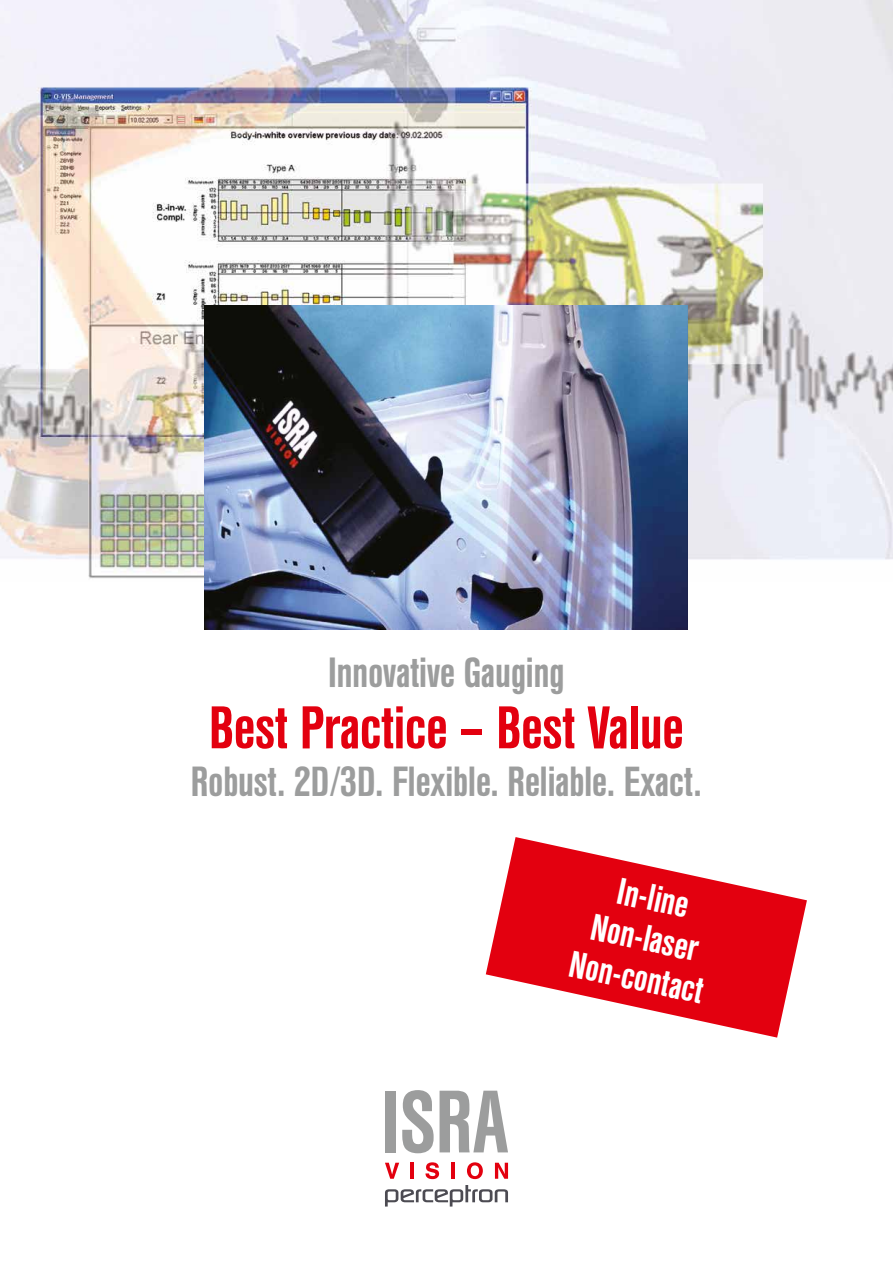
<style>
.page{position:relative;width:893px;height:1263px;background:#fff}
.page>*{position:absolute;margin:0;border:0;box-sizing:border-box;transform-origin:0 0}
.t1{font:500 60px "Helvetica Con BQ";color:#e3000f}
.t2{font:500 42px "Helvetica Con BQ";color:#9c9d9d}
.t3{font:500 37.35px/40.5px "Helvetica Con BQ";color:#fff;text-align:center}
</style>
<div class="page">
<img style="left:0;top:0;width:892px;height:581px">
<svg style="left:486px;top:837px;width:321px;height:200px;fill:#e3000f"></svg>
<img style="left:204px;top:305px;width:483px;height:324px">
<svg style="left:385px;top:1163px;width:14px;height:16px"></svg>
<hr style="left:410px;top:1163px;width:4px;height:16px;background:#e3000f">
<svg style="left:425px;top:1162px;width:14px;height:17px"></svg>
<hr style="left:451px;top:1163px;width:4px;height:16px;background:#e3000f">
<svg style="left:467px;top:1162px;width:16px;height:17px"></svg>
<svg style="left:495px;top:1163px;width:13px;height:16px"></svg>
<div style="left:385px;top:1091px;width:10px;height:61px;background:#9c9d9d"></div>
<svg style="left:402px;top:1090px;width:32px;height:63px"></svg>
<svg style="left:440px;top:1091px;width:68px;height:61px"></svg>
<svg style="left:385px;top:1185px;width:123px;height:21px"></svg>
<p class="t2" style="left:328px;top:650px;width:238px">Innovative Gauging</p>
<h1 class="t1" style="left:209px;top:695px;width:476px">Best Practice – Best Value</h1>
<p class="t2" style="left:191px;top:759px;width:512px">Robust. 2D/3D. Flexible. Reliable. Exact.</p>
<p class="t3" style="left:591px;top:865px;width:137px;rotate:12deg">In-line<br>Non-laser<br>Non-contact</p>
</div>
